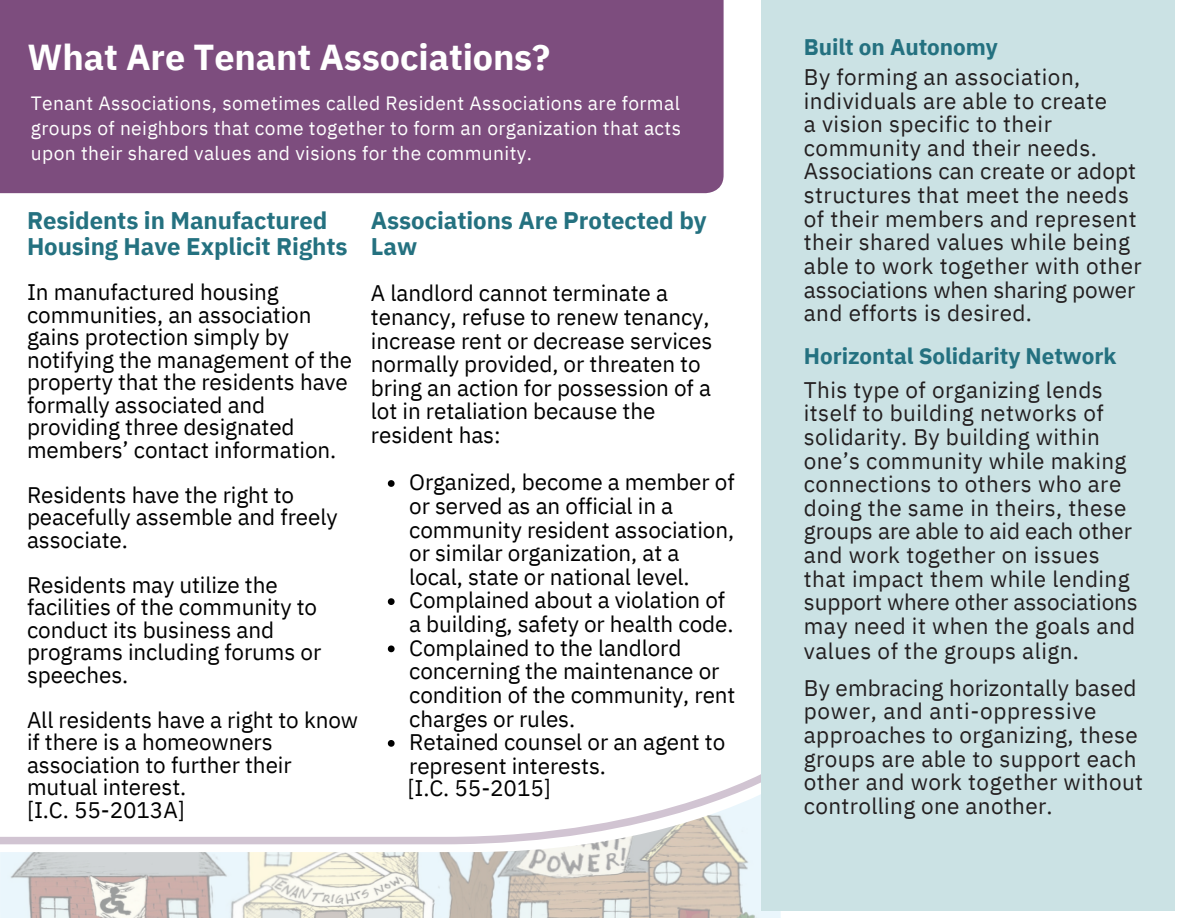
<style>
.page{position:relative;width:1188px;height:918px;background:#fff}
.page>*{position:absolute;margin:0;border:0;box-sizing:border-box;transform-origin:0 0}
.t1{font:700 36px "IBM Plex Sans";letter-spacing:-.005em;color:#fff}
.t2{font:700 24px/25.8px "IBM Plex Sans";letter-spacing:-.005em;color:#247180}
.t3{font:22.5px/22.5px "IBM Plex Sans";letter-spacing:-.005em;color:#000}
.t4{font:22.5px/23.7px "IBM Plex Sans";letter-spacing:.02em;color:#231f20}
.t5{font:700 22.5px/33.8px "IBM Plex Sans";letter-spacing:-.005em;color:#247180}
.t6{font:19.2px/24.8px "IBM Plex Sans";letter-spacing:.02em;color:#fff;text-align:justify}
.s1{font-weight:700;color:#247180}
.s2{font-weight:400;color:#231f20}
</style>
<div class="page">
<img style="left:0;top:844px;width:781px;height:74px">
<div style="left:0;top:0;width:724px;height:193px;background:#7d4d7e"></div>
<svg style="left:0;top:762px;width:762px;height:82px"></svg>
<div style="left:762px;top:0;width:412px;height:910px;background:#cbe2e4"></div>
<svg style="left:388px;top:480px;width:7px;height:7px"></svg>
<svg style="left:388px;top:598px;width:7px;height:7px"></svg>
<svg style="left:388px;top:646px;width:7px;height:6px"></svg>
<svg style="left:388px;top:740px;width:7px;height:7px"></svg>
<h3 class="t1" style="left:28px;top:33px;width:524px">What Are Tenant Associations?</h3>
<h1 class="t6" style="left:31px;top:90px;width:652px">Tenant Associations, sometimes called Resident Associations are formal groups of neighbors that come together to form an organization that acts upon their shared values and visions for the community.</h1>
<h4 class="t2" style="left:27px;top:207px;width:322px">Residents in Manufactured<br>Housing Have Explicit Rights</h4>
<h4 class="t3" style="left:27px;top:280px;width:327px">In manufactured housing communities, an association gains protection simply by notifying the management of the property that the residents have formally associated and providing three designated members’ contact information.</h4>
<h4 class="t3" style="left:27px;top:483px;width:312px">Residents have the right to peacefully assemble and freely associate.</h4>
<h4 class="t3" style="left:27px;top:573px;width:296px">Residents may utilize the facilities of the community to conduct its business and programs including forums or speeches.</h4>
<h3 class="t3" style="left:27px;top:708px;width:333px">All residents have a right to know if there is a homeowners association to further their mutual interest.<br>[I.C. 55-2013A]</h3>
<h4 class="t2" style="left:371px;top:207px;width:337px">Associations Are Protected by<br>Law</h4>
<p class="t3" style="left:371px;top:281px;width:343px;line-height:23.7px">A landlord cannot terminate a tenancy, refuse to renew tenancy, increase rent or decrease services normally provided, or threaten to bring an action for possession of a lot in retaliation because the resident has:</p>
<p class="t3" style="left:409px;top:470px;width:327px;line-height:23.7px">Organized, become a member of or served as an official in a community resident association, or similar organization, at a local, state or national level.</p>
<p class="t3" style="left:409px;top:588px;width:326px;line-height:23.7px">Complained about a violation of a building, safety or health code.</p>
<p class="t3" style="left:409px;top:635px;width:328px;line-height:23.7px">Complained to the landlord concerning the maintenance or condition of the community, rent charges or rules.</p>
<h2 class="t3" style="left:409px;top:730px;width:318px;line-height:23.7px">Retained counsel or an agent to represent interests.</h2>
<p class="t3" style="left:407px;top:777px;width:145px">[I.C. 55-2015]</p>
<p class="t4" style="left:804px;top:31px;width:278px;line-height:30.3px"><span class="s1">Built on Autonomy<br></span>By forming an association,</p>
<p class="t4" style="left:804px;top:88px;width:340px">individuals are able to create<br>a vision specific to their community and their needs.<br>Associations can create or adopt structures that meet the needs of their members and represent their shared values while being able to work together with other associations when sharing power and efforts is desired.</p>
<p class="t5" style="left:804px;top:339px;width:314px">Horizontal Solidarity Network<br><span class="s2">This type of organizing lends</span></p>
<p class="t4" style="left:804px;top:401px;width:335px">itself to building networks of solidarity. By building within one’s community while making connections to others who are doing the same in theirs, these groups are able to aid each other and work together on issues that impact them while lending support where other associations may need it when the goals and values of the groups align.</p>
<p class="t4" style="left:804px;top:676px;width:341px">By embracing horizontally based power, and anti-oppressive approaches to organizing, these groups are able to support each other and work together without controlling one another.</p>
</div>
